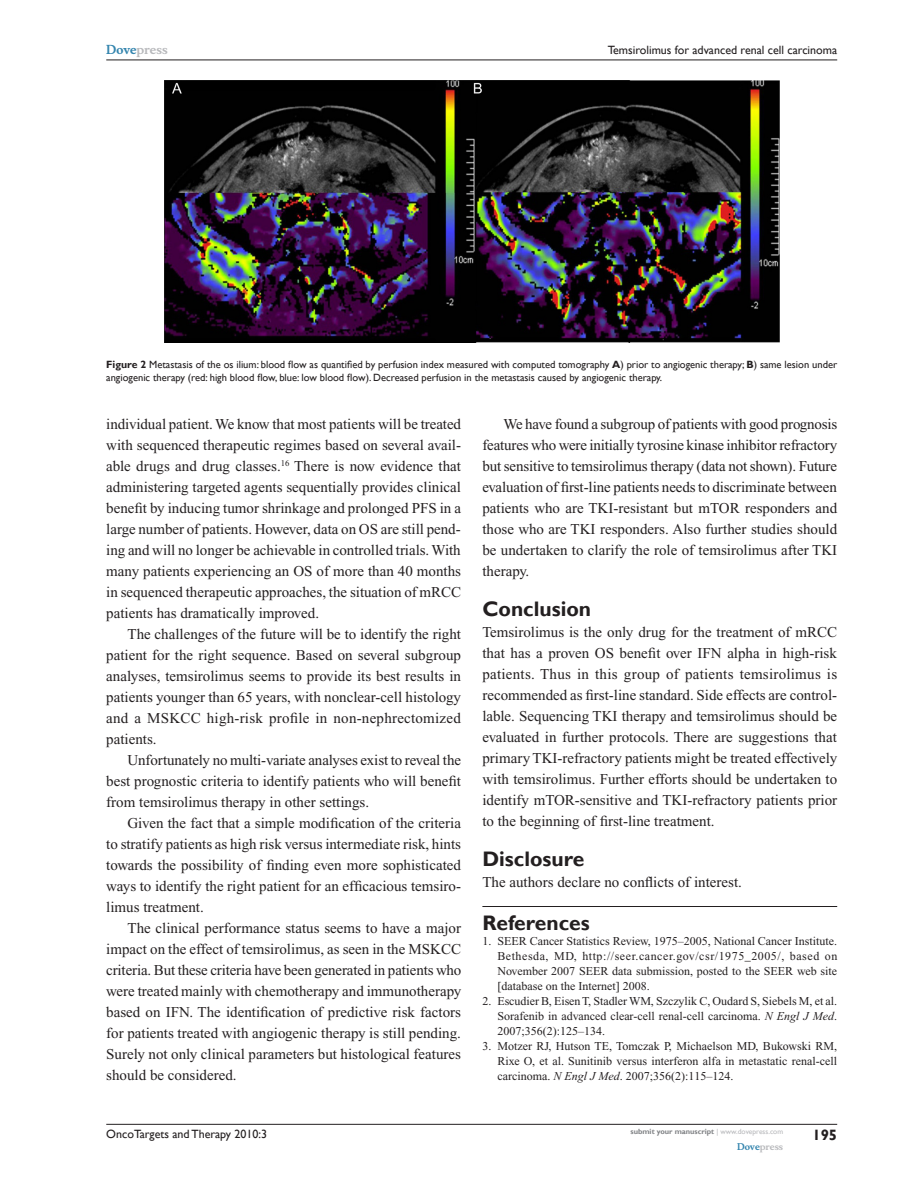
<style>
.page{position:relative;width:918px;height:1188px;background:#fff}
.page>*{position:absolute;margin:0;border:0;box-sizing:border-box;transform-origin:0 0}
.t1{font:700 21px "Gill Sans";color:#231f20}
.t2{font:15px/21px "Times New Roman";color:#231f20;text-align:justify}
.t3{font:700 15px "Gill Sans";color:#231f20}
.t4{font:12px/15px "Times New Roman";color:#231f20;text-align:justify}
.t5{font:12px "Gill Sans";color:#231f20}
.t6{font:700 12px "Musee";color:#b8b9bc}
.t7{font:10.5px/13.5px "Gill Sans";color:#231f20}
.t8{font:700 9px "Musee";color:#b8b9bc}
.t9{font:700 7.5px "Gill Sans";color:#808285}
.s1{color:#3485ae}
.s2{font-weight:700}
.s3{font-style:italic}
.s4{font-weight:400;color:#b8b9bc}
</style>
<div class="page">
<hr style="left:106px;top:1124px;width:731px;height:1px;background:#231f20">
<hr style="left:106px;top:60px;width:731px;height:1px;background:#231f20">
<hr style="left:482px;top:906px;width:355px;height:1px;background:#231f20">
<img style="left:164px;top:81px;width:615px;height:261px">
<p class="t6" style="left:106px;top:43px;width:63px"><span class="s1">Dove</span>press</p>
<p class="t5" style="left:608px;top:43px;width:231px">Temsirolimus for advanced renal cell carcinoma</p>
<p class="t7" style="left:106px;top:358px;width:732px"><span class="s2">Figure 2</span> Metastasis of the os ilium: blood flow as quantified by perfusion index measured with computed tomography <span class="s2">A</span>) prior to angiogenic therapy; <span class="s2">B</span>) same lesion under angiogenic therapy (red: high blood flow, blue: low blood flow). Decreased perfusion in the metastasis caused by angiogenic therapy.</p>
<p class="t2" style="left:106px;top:413px;width:356px">individual patient. We know that most patients will be treated with sequenced therapeutic regimes based on several avail&shy;able drugs and drug classes.<sup>16</sup> There is now evidence that administering targeted agents sequentially provides clinical benefit by inducing tumor shrinkage and prolonged PFS in a large number of patients. However, data on OS are still pend&shy;ing and will no longer be achievable in controlled trials. With many patients experiencing an OS of more than 40 months in sequenced therapeutic approaches, the situation of mRCC patients has dramatically improved.</p>
<p class="t2" style="left:106px;top:623px;width:356px;text-indent:21px">The challenges of the future will be to identify the right patient for the right sequence. Based on several subgroup analyses, temsirolimus seems to provide its best results in patients younger than 65 years, with nonclear-cell histology and a MSKCC high-risk profile in non-nephrectomized patients.</p>
<p class="t2" style="left:106px;top:749px;width:356px;text-indent:21px">Unfortunately no multi-variate analyses exist to reveal the best prognostic criteria to identify patients who will benefit from temsirolimus therapy in other settings.</p>
<p class="t2" style="left:106px;top:812px;width:356px;text-indent:21px">Given the fact that a simple modification of the criteria to stratify patients as high risk versus intermediate risk, hints towards the possibility of finding even more sophisticated ways to identify the right patient for an efficacious temsiro&shy;limus treatment.</p>
<p class="t2" style="left:106px;top:917px;width:357px;text-indent:21px">The clinical performance status seems to have a major impact on the effect of temsirolimus, as seen in the MSKCC criteria. But these criteria have been generated in patients who were treated mainly with chemotherapy and immunotherapy based on IFN. The identification of predictive risk factors for patients treated with angiogenic therapy is still pending.<br>Surely not only clinical parameters but histological features should be considered.</p>
<p class="t2" style="left:482px;top:413px;width:357px;text-indent:21px">We have found a subgroup of patients with good prognosis features who were initially tyrosine kinase inhibitor refractory but sensitive to temsirolimus therapy (data not shown). Future evaluation of first-line patients needs to discriminate between patients who are TKI-resistant but mTOR responders and those who are TKI responders. Also further studies should be undertaken to clarify the role of temsirolimus after TKI therapy.</p>
<h1 class="t1" style="left:482px;top:596px;width:110px">Conclusion</h1>
<p class="t2" style="left:482px;top:622px;width:356px">Temsirolimus is the only drug for the treatment of mRCC that has a proven OS benefit over IFN alpha in high-risk patients. Thus in this group of patients temsirolimus is recommended as first-line standard. Side effects are control&shy;lable. Sequencing TKI therapy and temsirolimus should be evaluated in further protocols. There are suggestions that primary TKI-refractory patients might be treated effectively with temsirolimus. Further efforts should be undertaken to identify mTOR-sensitive and TKI-refractory patients prior to the beginning of first-line treatment.</p>
<h1 class="t1" style="left:482px;top:847px;width:103px">Disclosure</h1>
<p class="t2" style="left:482px;top:872px;width:261px">The authors declare no conflicts of interest.</p>
<h1 class="t1" style="left:482px;top:910px;width:109px">References</h1>
<p class="t4" style="left:497px;top:933px;width:342px;text-indent:-15px">1. SEER Cancer Statistics Review, 1975–2005, National Cancer Institute.<br>Bethesda, MD, http://seer.cancer.gov/csr/1975_2005/, based on November 2007 SEER data submission, posted to the SEER web site [database on the Internet] 2008.</p>
<p class="t4" style="left:497px;top:993px;width:341px;text-indent:-15px">2. Escudier B, Eisen T, Stadler WM, Szczylik C, Oudard S, Siebels M, et al.<br>Sorafenib in advanced clear-cell renal-cell carcinoma. <span class="s3">N Engl J Med</span>.<br>2007;356(2):125–134.</p>
<p class="t4" style="left:497px;top:1038px;width:341px;text-indent:-15px">3. Motzer RJ, Hutson TE, Tomczak P, Michaelson MD, Bukowski RM, Rixe O, et al. Sunitinib versus interferon alfa in metastatic renal-cell carcinoma. <span class="s3">N Engl J Med</span>. 2007;356(2):115–124.</p>
<p class="t5" style="left:106px;top:1127px;width:162px">OncoTargets and Therapy 2010:3</p>
<p class="t3" style="left:812px;top:1126px;width:26px">195</p>
<p class="t9" style="left:631px;top:1127px;width:154px">submit your manuscript <span class="s4">| www.dovepress.com</span></p>
<p class="t8" style="left:737px;top:1141px;width:48px"><span class="s1">Dove</span>press</p>
</div>
